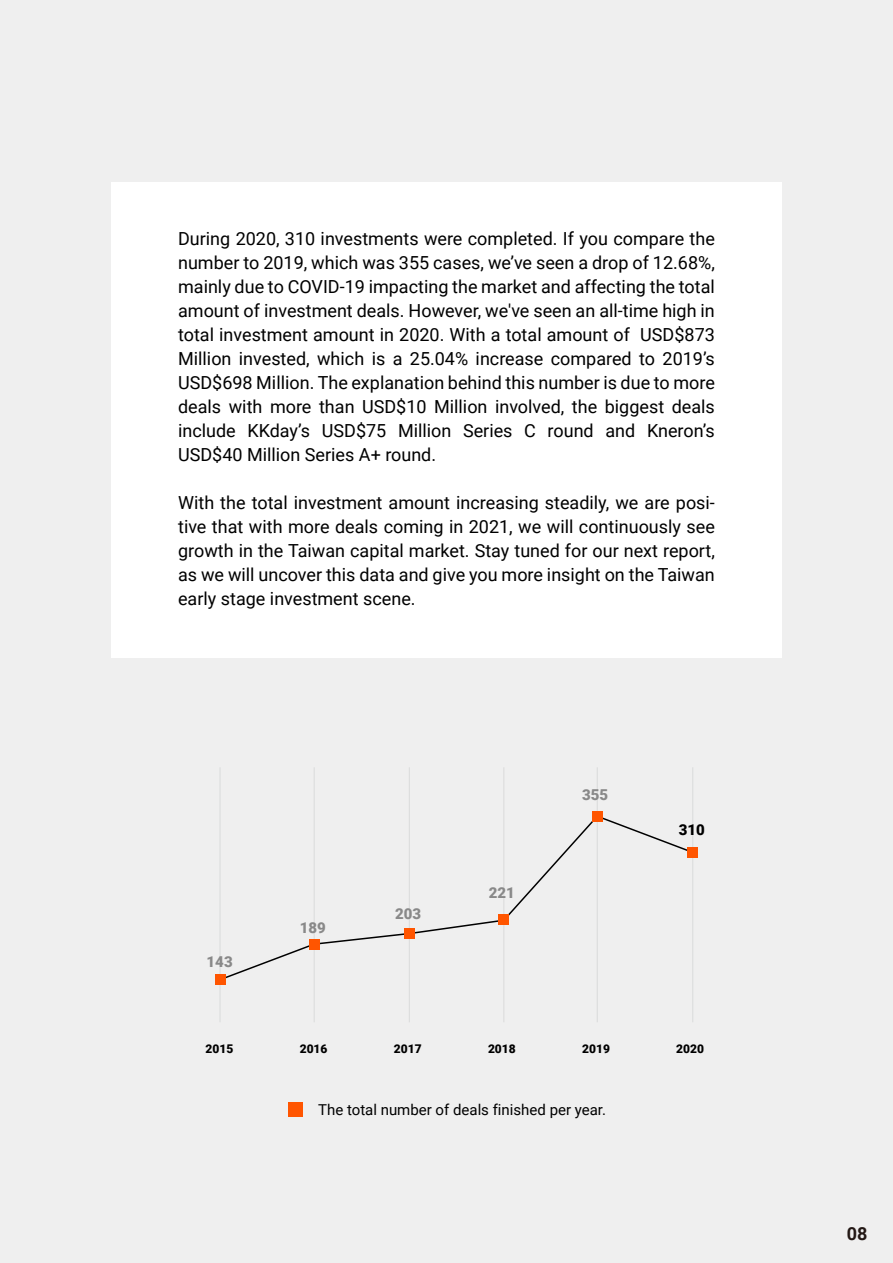
<style>
.page{position:relative;width:893px;height:1263px;background:#efefef}
.page>*{position:absolute;margin:0;border:0;box-sizing:border-box;transform-origin:0 0}
.t1{font:18px/24px "Roboto";color:#000;text-align:justify}
.t2{font:700 18px "Roboto";color:#231815}
.t3{font:15px "Roboto";color:#000}
.t4{font:900 15px "Roboto";color:#898989}
.t5{font:900 15px "Roboto";color:#000}
.t6{font:900 12px "Roboto";color:#000}
</style>
<div class="page">
<div style="left:111px;top:182px;width:670px;height:476px;background:#fff"></div>
<hr style="left:219px;top:767px;width:2px;height:255px;background:#dcdddd">
<hr style="left:314px;top:767px;width:1px;height:255px;background:#dcdddd">
<hr style="left:409px;top:767px;width:1px;height:255px;background:#dcdddd">
<hr style="left:503px;top:767px;width:1px;height:255px;background:#dcdddd">
<hr style="left:597px;top:767px;width:1px;height:255px;background:#dcdddd">
<hr style="left:692px;top:767px;width:1px;height:255px;background:#dcdddd">
<div style="left:288px;top:1101px;width:15px;height:15px;background:#f50"></div>
<svg style="left:218px;top:814px;width:477px;height:167px"></svg>
<div style="left:215px;top:975px;width:10px;height:10px;background:#f50"></div>
<div style="left:310px;top:939px;width:10px;height:10px;background:#f50"></div>
<div style="left:404px;top:928px;width:10px;height:10px;background:#f50"></div>
<div style="left:499px;top:915px;width:10px;height:10px;background:#f50"></div>
<div style="left:592px;top:811px;width:10px;height:10px;background:#f50"></div>
<div style="left:688px;top:847px;width:10px;height:10px;background:#f50"></div>
<p class="t1" style="left:178px;top:226px;width:538px">During 2020, 310 investments were completed. If you compare the number to 2019, which was 355 cases, we’ve seen a drop of 12.68%, mainly due to COVID-19 impacting the market and affecting the total amount of investment deals. However, we've seen an all-time high in total investment amount in 2020. With a total amount of USD$873<br>Million invested, which is a 25.04% increase compared to 2019’s USD$698 Million. The explanation behind this number is due to more deals with more than USD$10 Million involved, the biggest deals include KKday’s USD$75 Million Series C round and Kneron’s USD$40 Million Series A+ round.</p>
<p class="t1" style="left:178px;top:490px;width:538px">With the total investment amount increasing steadily, we are posi&shy;tive that with more deals coming in 2021, we will continuously see growth in the Taiwan capital market. Stay tuned for our next report, as we will uncover this data and give you more insight on the Taiwan early stage investment scene.</p>
<p class="t4" style="left:207px;top:951px;width:28px">143</p>
<p class="t4" style="left:300px;top:917px;width:28px">189</p>
<p class="t4" style="left:395px;top:903px;width:28px">203</p>
<p class="t4" style="left:489px;top:882px;width:28px">221</p>
<p class="t4" style="left:582px;top:784px;width:28px">355</p>
<p class="t5" style="left:679px;top:819px;width:28px">310</p>
<p class="t6" style="left:206px;top:1040px;width:29px">2015</p>
<p class="t6" style="left:300px;top:1040px;width:29px">2016</p>
<p class="t6" style="left:394px;top:1040px;width:29px">2017</p>
<p class="t6" style="left:488px;top:1040px;width:29px">2018</p>
<p class="t6" style="left:582px;top:1040px;width:29px">2019</p>
<p class="t6" style="left:676px;top:1040px;width:29px">2020</p>
<p class="t3" style="left:318px;top:1099px;width:289px">The total number of deals finished per year.</p>
<p class="t2" style="left:847px;top:1221px;width:22px">08</p>
</div>
